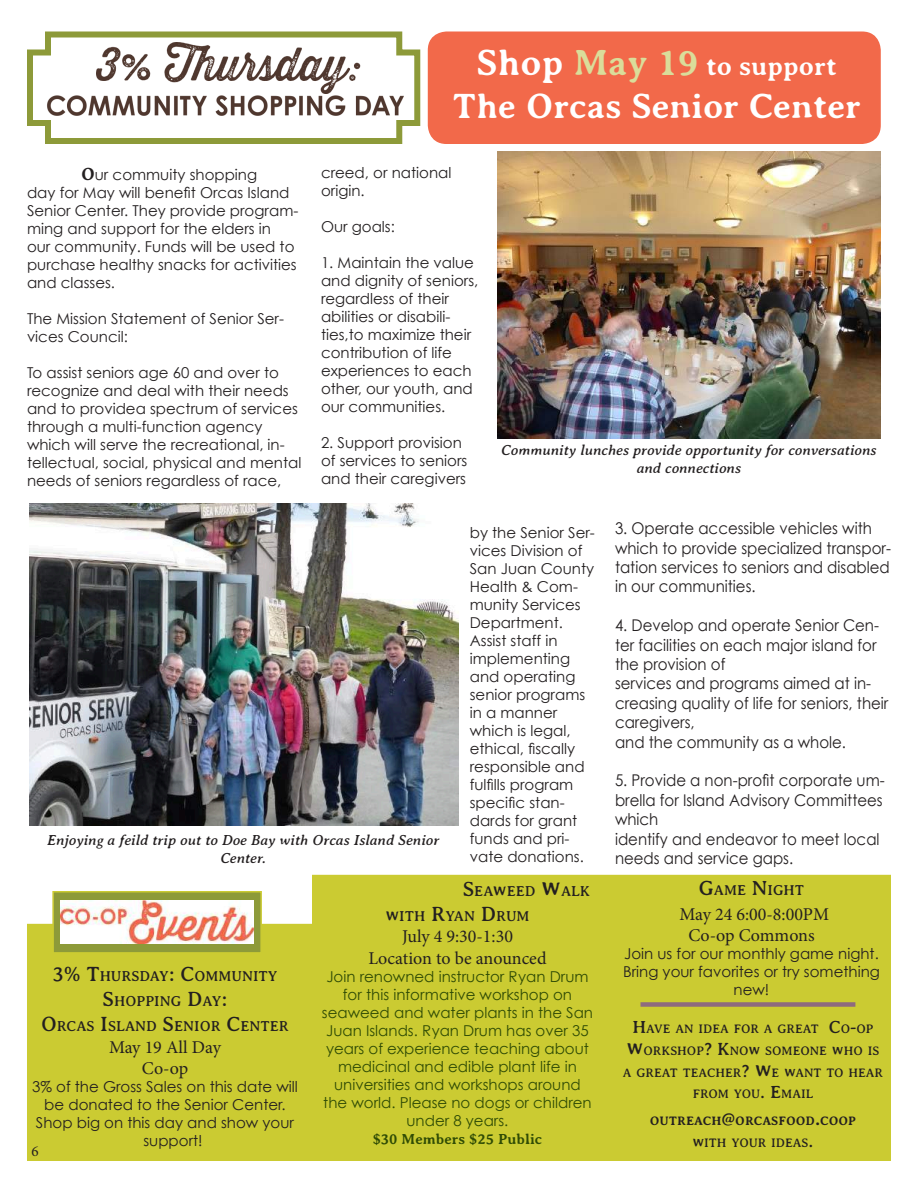
<style>
.page{position:relative;width:918px;height:1188px;background:#fff}
.page>*{position:absolute;margin:0;border:0;box-sizing:border-box;transform-origin:0 0}
.t1{font:700 36px "Averia Serif";color:#fff}
.t2{font:700 27px "Averia Serif";color:#fff}
.t3{font:18px/21.6px "Minion Pro";color:#231f20;text-align:center}
.t4{font:16.2px/19.4px "Century Gothic";color:#231f20;scale:.93 1}
.t5{font:15px/18px "Century Gothic";color:#231f20}
.t6{font:15px/18px "Century Gothic";color:#304c05;text-align:center}
.t7{font:italic 15px/18px "Averia Serif";color:#231f20;text-align:center}
.t8{font:700 15px "Averia Serif";color:#304c05}
.t9{font:15px "Minion Pro";color:#231f20}
.t10{font:14.7px/25.2px "Averia Serif";color:#231f20;text-align:center}
.t11{font:12.6px/21.6px "Averia Serif";color:#231f20;text-align:center}
.t12{font:700 12.6px/21.6px "Averia Serif";color:#231f20;text-align:center}
.s1{font-size:37.5px}
.s2{font-size:37.5px;color:#dadd9a}
.s3{font-family:"Averia Serif";font-weight:700;font-size:18px}
.s4{font-size:21px}
.s5{font-size:18px}
.s6{font-weight:400}
.s7{font-weight:400;font-size:18px}
</style>
<div class="page">
<svg style="left:27px;top:31px;width:394px;height:113px"></svg>
<img style="left:97px;top:43px;width:269px;height:50px">
<div style="left:429px;top:32px;width:451px;height:111px;background:#f2694a;border-radius:18px"></div>
<div style="left:428px;top:32px;width:453px;height:112px;border:2px solid #f2694a;border-radius:18px"></div>
<img style="left:497px;top:151px;width:384px;height:288px">
<img style="left:29px;top:504px;width:430px;height:322px">
<div style="left:27px;top:924px;width:295px;height:237px;background:#cbcb32"></div>
<div style="left:52px;top:891px;width:210px;height:63px;background:#8d9a39;border:2px solid #cbcb32"></div>
<div style="left:312px;top:875px;width:579px;height:286px;background:#cbcb32"></div>
<img style="left:60px;top:901px;width:194px;height:43px">
<div style="left:640px;top:1002px;width:215px;height:5px;background:#8e6b7e"></div>
<h2 class="t2" style="left:477px;top:51px;width:362px"><span class="s1">Shop</span> <span class="s2">May 19</span> to support</h2>
<h1 class="t1" style="left:452px;top:86px;width:410px">The Orcas Senior Center</h1>
<p class="t5" style="left:321px;top:163px;width:132px">creed, or national origin.</p>
<p class="t5" style="left:321px;top:217px;width:75px">Our goals:</p>
<p class="t5" style="left:321px;top:253px;width:159px">1. Maintain the value and dignity of seniors, regardless of their abilities or disabili&shy;ties,to maximize their contribution of life experiences to each other, our youth, and our communities.</p>
<p class="t5" style="left:321px;top:433px;width:148px">2. Support provision of services to seniors and their caregivers</p>
<p class="t5" style="left:470px;top:523px;width:127px">by the Senior Ser&shy;vices Division of<br>San Juan County<br>Health &amp; Com&shy;munity Services<br>Department.<br>Assist staff in implementing and operating senior programs in a manner which is legal, ethical, fiscally responsible and fulfills program specific stan&shy;dards for grant funds and pri&shy;vate donations.</p>
<p class="t4" style="left:615px;top:518px;width:298px">3. Operate accessible vehicles with which to provide specialized transpor&shy;tation services to seniors and disabled in our communities.</p>
<p class="t5" style="left:27px;top:166px;width:273px;text-indent:54px"><span class="s3">O</span>ur commuity shopping<br>day for May will benefit Orcas Island<br>Senior Center. They provide program&shy;ming and support for the elders in<br>our community. Funds will be used to purchase healthy snacks for activities and classes.</p>
<p class="t5" style="left:27px;top:310px;width:259px">The Mission Statement of Senior Ser&shy;vices Council:</p>
<p class="t5" style="left:27px;top:364px;width:276px">To assist seniors age 60 and over to recognize and deal with their needs and to providea spectrum of services through a multi-function agency which will serve the recreational, in&shy;tellectual, social, physical and mental needs of seniors regardless of race,</p>
<p class="t7" style="left:501px;top:441px;width:377px">Community lunches provide opportunity for conversations and connections</p>
<p class="t4" style="left:615px;top:615px;width:296px">4. Develop and operate Senior Cen&shy;ter facilities on each major island for the provision of<br>services and programs aimed at in&shy;creasing quality of life for seniors, their caregivers,<br>and the community as a whole.</p>
<p class="t4" style="left:615px;top:771px;width:292px">5. Provide a non-profit corporate um&shy;brella for Island Advisory Committees which<br>identify and endeavor to meet local needs and service gaps.</p>
<p class="t7" style="left:47px;top:831px;width:394px">Enjoying a feild trip out to Doe Bay with Orcas Island Senior<br>Center.</p>
<p class="t10" style="left:41px;top:963px;width:249px"><span class="s4">3% T</span>HURSDAY<span class="s4">: C</span>OMMUNITY<br><span class="s4">S</span>HOPPING <span class="s4">D</span>AY<span class="s4">:<br>O</span> RCAS <span class="s4">I</span>SLAND <span class="s4">S</span>ENIOR <span class="s4">C</span>ENTER</p>
<p class="t3" style="left:109px;top:1036px;width:113px">May 19 All Day<br>Co-op</p>
<p class="t5" style="left:32px;top:1078px;width:267px">3% of the Gross Sales on this date will</p>
<p class="t5" style="left:44px;top:1096px;width:243px">be donated to the Senior Center.</p>
<p class="t5" style="left:36px;top:1114px;width:260px">Shop big on this day and show your</p>
<p class="t5" style="left:143px;top:1132px;width:61px">support!</p>
<p class="t9" style="left:32px;top:1141px;width:9px">6</p>
<p class="t10" style="left:385px;top:878px;width:206px;text-align:left;text-indent:77px"><span class="s4">S</span>EAWEED <span class="s4">W</span>ALK<br>WITH <span class="s4">R</span>YAN <span class="s4">D</span> RUM</p>
<p class="t3" style="left:368px;top:926px;width:180px">July 4 9:30-1:30<br>Location to be anounced</p>
<p class="t6" style="left:322px;top:967px;width:273px">Join renowned instructor Ryan Drum for this informative workshop on seaweed and water plants in the San<br>Juan Islands. Ryan Drum has over 35 years of experience teaching about medicinal and edible plant life in universities and workshops around the world. Please no dogs or children under 8 years.</p>
<p class="t8" style="left:373px;top:1131px;width:171px">$30 Members $25 Public</p>
<p class="t10" style="left:699px;top:877px;width:106px"><span class="s4">G</span>AME <span class="s4">N</span>IGHT</p>
<p class="t3" style="left:680px;top:903px;width:151px">May 24 6:00-8:00PM<br>Co-op Commons</p>
<p class="t5" style="left:623px;top:945px;width:258px;text-align:center">Join us for our monthly game night.<br>Bring your favorites or try something new!</p>
<p class="t11" style="left:623px;top:1018px;width:262px"><span class="s5">H</span>AVE AN IDEA FOR A GREAT <span class="s5">C</span>O<span class="s5">-</span>OP<br><span class="s5">W</span>ORKSHOP<span class="s5">? K</span>NOW SOMEONE WHO IS<br>A GREAT TEACHER<span class="s5">? W</span> E WANT TO HEAR<br>FROM YOU<span class="s5">. E</span>MAIL</p>
<p class="t12" style="left:650px;top:1110px;width:208px">OUTREACH<span class="s5">@</span>ORCASFOOD<span class="s5">.</span>COOP<br><span class="s6">WITH YOUR IDEAS</span><span class="s7">.</span></p>
</div>
